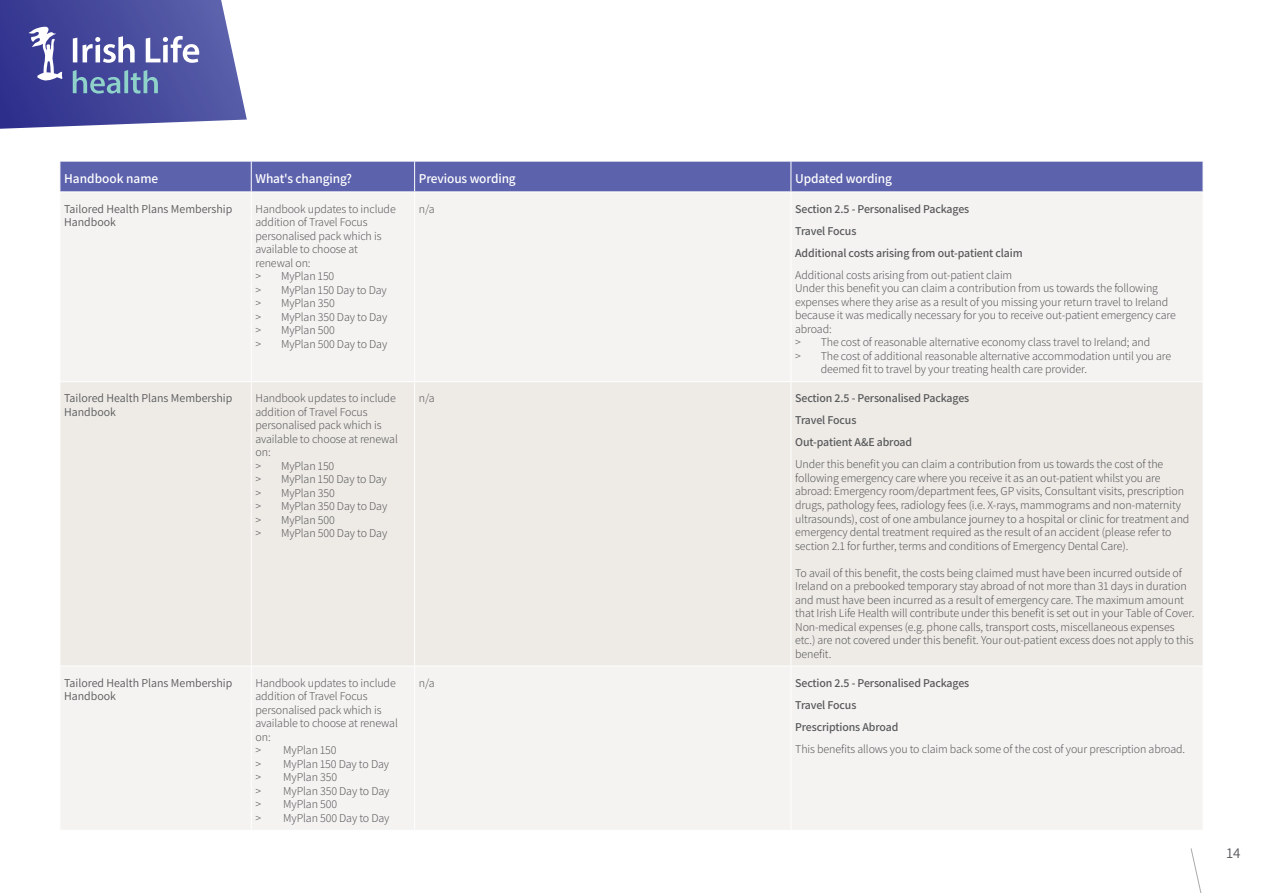
<style>
.page{position:relative;width:1263px;height:893px;background:#fff}
.page>*{position:absolute;margin:0;border:0;box-sizing:border-box;transform-origin:0 0}
.t1{font:15px "Assistant";color:#58595b}
.t2{font:600 13.5px "Assistant";letter-spacing:-.01em;color:#fff}
.t3{font:300 12px/13.5px "Assistant";letter-spacing:-.01em;color:#58595b}
.t4{font:600 12px/22px "Assistant";letter-spacing:-.01em;color:#58595b}
.t5{font:12px/13.5px "Assistant";color:#58595b}
</style>
<div class="page">
<div style="left:61px;top:162px;width:1142px;height:30px;background:#5c62ac"></div>
<div style="left:61px;top:193px;width:1141px;height:637px;background:#f5f3f1"></div>
<div style="left:61px;top:382px;width:1142px;height:284px;background:#eeebe7"></div>
<hr style="left:251px;top:192px;width:1px;height:189px;background:#fff">
<hr style="left:414px;top:192px;width:1px;height:189px;background:#fff">
<hr style="left:790px;top:192px;width:1px;height:189px;background:#fff">
<hr style="left:251px;top:382px;width:1px;height:284px;background:#fff">
<hr style="left:414px;top:382px;width:1px;height:284px;background:#fff">
<hr style="left:790px;top:382px;width:1px;height:284px;background:#fff">
<hr style="left:251px;top:666px;width:1px;height:164px;background:#fff">
<hr style="left:414px;top:666px;width:1px;height:164px;background:#fff">
<hr style="left:790px;top:666px;width:1px;height:164px;background:#fff">
<hr style="left:60px;top:381px;width:191px;height:1px;background:#fff">
<hr style="left:251px;top:381px;width:164px;height:1px;background:#fff">
<hr style="left:415px;top:381px;width:376px;height:1px;background:#fff">
<hr style="left:791px;top:381px;width:412px;height:1px;background:#fff">
<hr style="left:60px;top:666px;width:191px;height:1px;background:#fff">
<hr style="left:251px;top:666px;width:164px;height:1px;background:#fff">
<hr style="left:415px;top:666px;width:376px;height:1px;background:#fff">
<hr style="left:791px;top:666px;width:412px;height:1px;background:#fff">
<hr style="left:251px;top:161px;width:1px;height:31px;background:#fff">
<hr style="left:414px;top:161px;width:1px;height:31px;background:#fff">
<hr style="left:790px;top:161px;width:1px;height:31px;background:#fff">
<svg style="left:0;top:0;width:247px;height:129px;background:#6166aa"></svg>
<svg style="left:1190px;top:848px;width:12px;height:45px"></svg>
<p class="t2" style="left:64px;top:170px;width:96px">Handbook name</p>
<p class="t2" style="left:255px;top:170px;width:98px">What's changing?</p>
<p class="t2" style="left:419px;top:170px;width:98px">Previous wording</p>
<p class="t2" style="left:795px;top:170px;width:98px">Updated wording</p>
<p class="t5" style="left:64px;top:201px;width:170px">Tailored Health Plans Membership<br>Handbook</p>
<p class="t3" style="left:255px;top:201px;width:142px">Handbook updates to include addition of Travel Focus personalised pack which is available to choose at renewal on:<br>&gt; MyPlan 150<br>&gt; MyPlan 150 Day to Day<br>&gt; MyPlan 350<br>&gt; MyPlan 350 Day to Day &gt; MyPlan 500<br>&gt; MyPlan 500 Day to Day</p>
<p class="t3" style="left:419px;top:201px;width:17px">n/a</p>
<p class="t4" style="left:795px;top:197px;width:229px">Section 2.5 - Personalised Packages<br>Travel Focus<br>Additional costs arising from out-patient claim</p>
<p class="t3" style="left:795px;top:267px;width:219px">Additional costs arising from out-patient claim</p>
<p class="t3" style="left:795px;top:281px;width:364px">Under this benefit you can claim a contribution from us towards the following</p>
<p class="t3" style="left:795px;top:294px;width:375px">expenses where they arise as a result of you missing your return travel to Ireland</p>
<p class="t3" style="left:795px;top:308px;width:382px">because it was medically necessary for you to receive out-patient emergency care</p>
<p class="t3" style="left:795px;top:321px;width:38px">abroad:</p>
<p class="t3" style="left:795px;top:335px;width:356px">&gt; The cost of reasonable alternative economy class travel to Ireland; and</p>
<p class="t3" style="left:795px;top:348px;width:377px">&gt; The cost of additional reasonable alternative accommodation until you are</p>
<p class="t3" style="left:821px;top:362px;width:268px">deemed fit to travel by your treating health care provider.</p>
<p class="t5" style="left:64px;top:391px;width:170px">Tailored Health Plans Membership<br>Handbook</p>
<p class="t3" style="left:255px;top:391px;width:144px">Handbook updates to include addition of Travel Focus personalised pack which is available to choose at renewal on:<br>&gt; MyPlan 150<br>&gt; MyPlan 150 Day to Day<br>&gt; MyPlan 350<br>&gt; MyPlan 350 Day to Day<br>&gt; MyPlan 500<br>&gt; MyPlan 500 Day to Day</p>
<p class="t3" style="left:419px;top:391px;width:17px">n/a</p>
<p class="t4" style="left:795px;top:387px;width:176px">Section 2.5 - Personalised Packages<br>Travel Focus<br>Out-patient A&amp;E abroad</p>
<p class="t3" style="left:795px;top:457px;width:396px">Under this benefit you can claim a contribution from us towards the cost of the following emergency care where you receive it as an out-patient whilst you are abroad: Emergency room/department fees, GP visits, Consultant visits, prescription drugs, pathology fees, radiology fees (i.e. X-rays, mammograms and non-maternity ultrasounds), cost of one ambulance journey to a hospital or clinic for treatment and emergency dental treatment required as the result of an accident (please refer to section 2.1 for further, terms and conditions of Emergency Dental Care).</p>
<p class="t3" style="left:795px;top:565px;width:401px">To avail of this benefit, the costs being claimed must have been incurred outside of Ireland on a prebooked temporary stay abroad of not more than 31 days in duration and must have been incurred as a result of emergency care. The maximum amount that Irish Life Health will contribute under this benefit is set out in your Table of Cover.<br>Non-medical expenses (e.g. phone calls, transport costs, miscellaneous expenses etc.) are not covered under this benefit. Your out-patient excess does not apply to this benefit.</p>
<p class="t5" style="left:64px;top:675px;width:170px">Tailored Health Plans Membership<br>Handbook</p>
<p class="t3" style="left:255px;top:675px;width:144px">Handbook updates to include addition of Travel Focus personalised pack which is available to choose at renewal on:<br>&gt; MyPlan 150<br>&gt; MyPlan 150 Day to Day<br>&gt; MyPlan 350<br>&gt; MyPlan 350 Day to Day &gt; MyPlan 500<br>&gt; MyPlan 500 Day to Day</p>
<p class="t3" style="left:419px;top:675px;width:17px">n/a</p>
<p class="t4" style="left:795px;top:671px;width:176px">Section 2.5 - Personalised Packages<br>Travel Focus<br>Prescriptions Abroad</p>
<p class="t3" style="left:795px;top:741px;width:391px">This benefits allows you to claim back some of the cost of your prescription abroad.</p>
<p class="t1" style="left:1226px;top:843px;width:16px">14</p>
</div>
